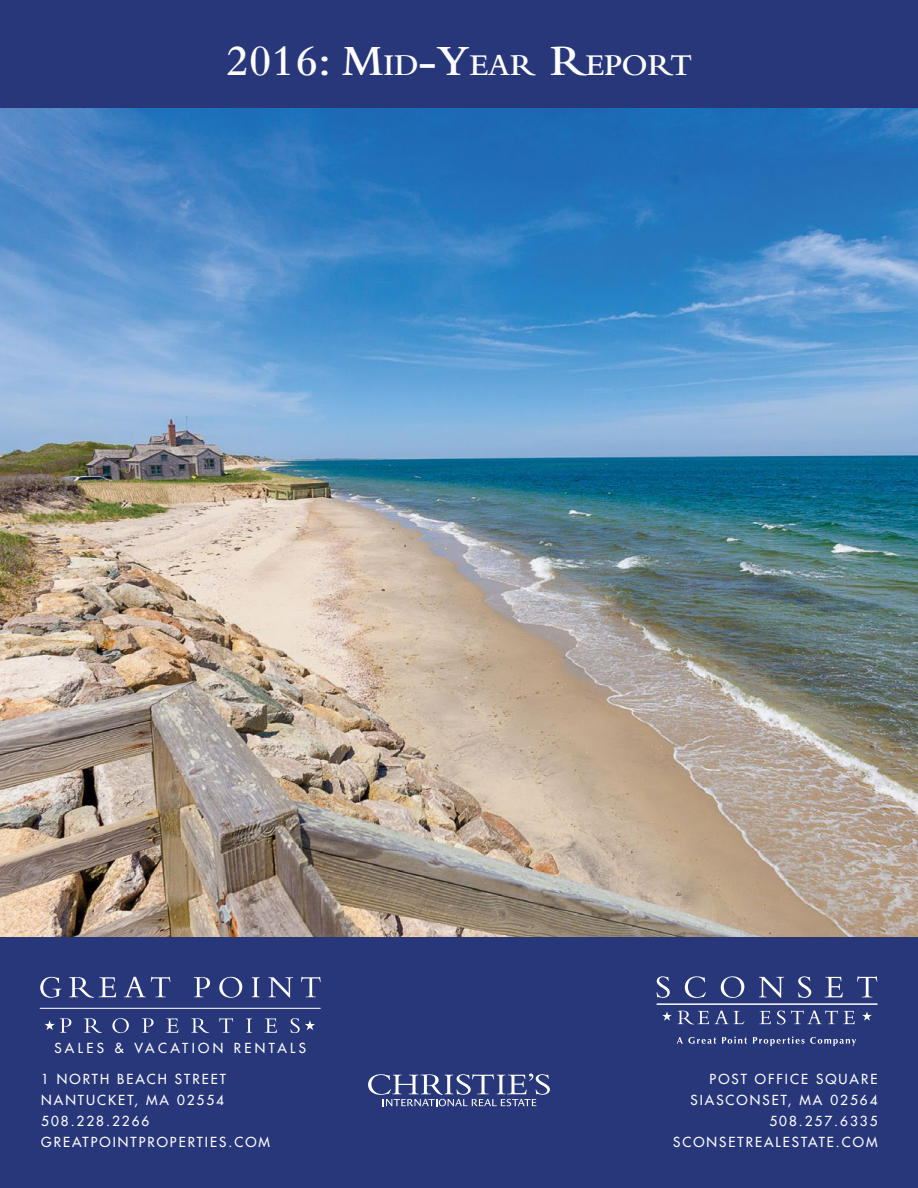
<style>
.page{position:relative;width:918px;height:1188px;background:#fff}
.page>*{position:absolute;margin:0;border:0;box-sizing:border-box;transform-origin:0 0}
.t1{font:600 31.5px "Bembo";color:#fff}
.t2{font:13.5px/21px "Futura";letter-spacing:.15em;color:#fff}
.t3{font:13.5px "Futura";letter-spacing:.25em;color:#fff}
.s1{font-size:45px}
</style>
<div class="page">
<img style="left:0;top:108px;width:918px;height:829px">
<div style="left:0;top:0;width:918px;height:108px;background:#28377a"></div>
<div style="left:0;top:937px;width:918px;height:251px;background:#28377a"></div>
<svg style="left:368px;top:1074px;width:182px;height:32px"></svg>
<svg style="left:678px;top:1011px;width:67px;height:14px"></svg>
<svg style="left:759px;top:1011px;width:12px;height:13px"></svg>
<svg style="left:777px;top:1011px;width:78px;height:13px"></svg>
<hr style="left:657px;top:1003px;width:220px;height:2px;background:#fff">
<svg style="left:862px;top:1012px;width:10px;height:9px"></svg>
<svg style="left:662px;top:1012px;width:10px;height:9px"></svg>
<svg style="left:677px;top:1037px;width:39px;height:7px"></svg>
<svg style="left:722px;top:1037px;width:25px;height:7px"></svg>
<svg style="left:753px;top:1037px;width:103px;height:9px"></svg>
<svg style="left:657px;top:976px;width:13px;height:22px"></svg>
<svg style="left:685px;top:976px;width:21px;height:22px"></svg>
<svg style="left:721px;top:976px;width:23px;height:22px"></svg>
<svg style="left:759px;top:977px;width:25px;height:21px"></svg>
<svg style="left:798px;top:976px;width:13px;height:22px"></svg>
<svg style="left:825px;top:977px;width:18px;height:20px"></svg>
<svg style="left:857px;top:976px;width:20px;height:21px"></svg>
<svg style="left:40px;top:977px;width:21px;height:21px"></svg>
<svg style="left:69px;top:977px;width:47px;height:21px"></svg>
<svg style="left:124px;top:977px;width:46px;height:20px"></svg>
<svg style="left:194px;top:977px;width:16px;height:20px"></svg>
<svg style="left:219px;top:977px;width:23px;height:21px"></svg>
<svg style="left:252px;top:977px;width:8px;height:20px"></svg>
<svg style="left:268px;top:977px;width:25px;height:20px"></svg>
<svg style="left:301px;top:977px;width:20px;height:20px"></svg>
<svg style="left:84px;top:1018px;width:18px;height:15px"></svg>
<svg style="left:112px;top:1018px;width:17px;height:15px"></svg>
<svg style="left:142px;top:1018px;width:12px;height:15px"></svg>
<svg style="left:166px;top:1019px;width:12px;height:14px"></svg>
<svg style="left:191px;top:1018px;width:18px;height:15px"></svg>
<svg style="left:219px;top:1018px;width:14px;height:15px"></svg>
<svg style="left:246px;top:1019px;width:6px;height:14px"></svg>
<svg style="left:265px;top:1019px;width:12px;height:14px"></svg>
<hr style="left:40px;top:1008px;width:281px;height:1px;background:#fff">
<svg style="left:291px;top:1018px;width:24px;height:15px"></svg>
<svg style="left:45px;top:1018px;width:26px;height:15px"></svg>
<h1 class="t1" style="left:226px;top:47px;width:468px"><span class="s1">2016: M</span>ID<span class="s1">-Y</span>EAR <span class="s1">R</span>EPORT</h1>
<p class="t3" style="left:54px;top:1039px;width:253px">SALES &amp; VACATION RENTALS</p>
<p class="t2" style="left:41px;top:1069px;width:230px">1 NORTH BEACH STREET<br>NANTUCKET, MA 02554<br>508.228.2266<br>GREATPOINTPROPERTIES.COM</p>
<p class="t2" style="left:673px;top:1069px;width:206px;text-align:right">POST OFFICE SQUARE<br>SIASCONSET, MA 02564<br>508.257.6335<br>SCONSETREALESTATE.COM</p>
</div>
